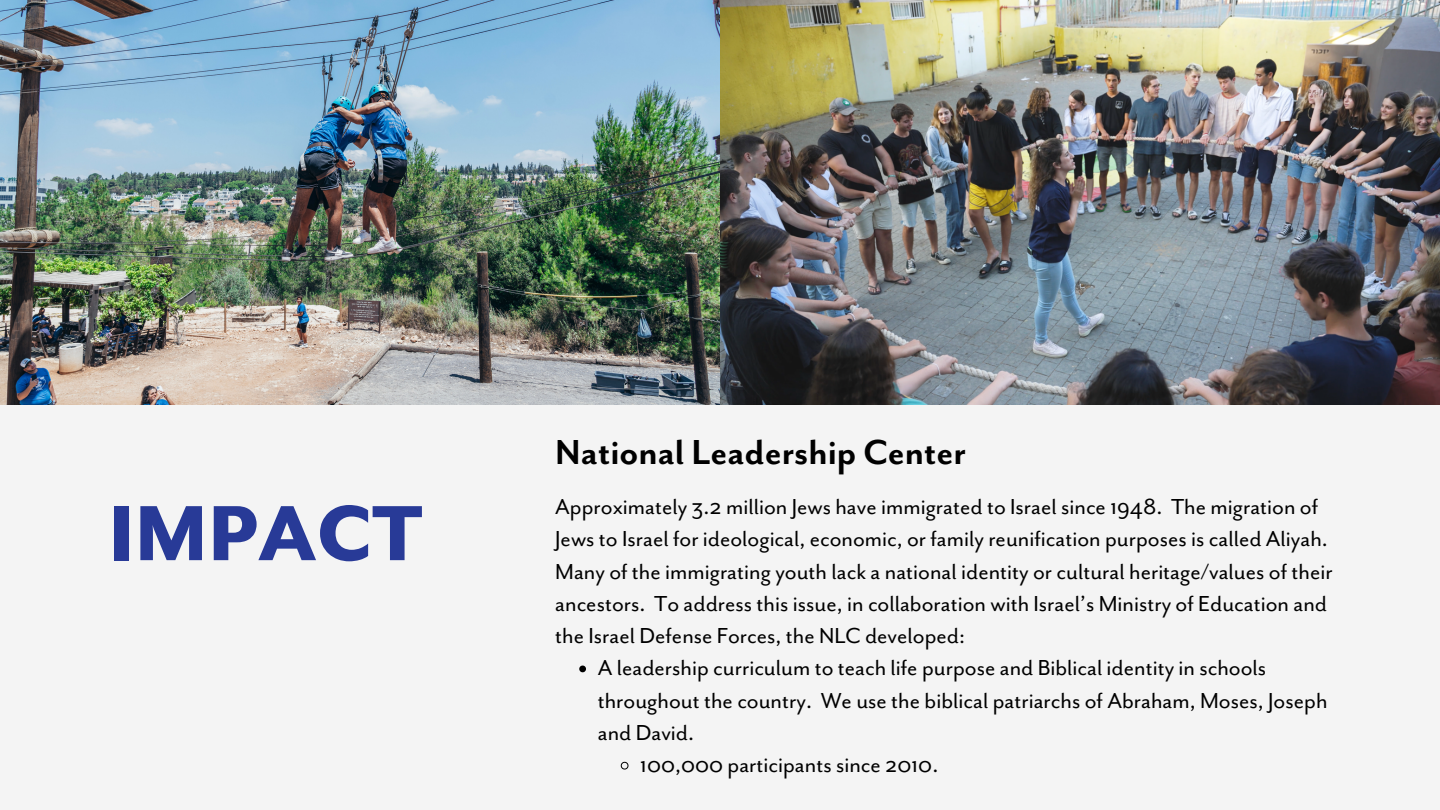
<style>
.page{position:relative;width:1440px;height:810px;background:#f4f4f4}
.page>*{position:absolute;margin:0;border:0;box-sizing:border-box;transform-origin:0 0}
.t1{font:800 90px "Mr Eaves San OT";color:#283a97}
.t2{font:700 40px "Mr Eaves San OT";color:#000}
.t3{font:25px/32.2px "Mr Eaves San OT";color:#000}
</style>
<div class="page">
<img style="left:0;top:0;width:1440px;height:405px">
<svg style="left:579px;top:666px;width:7px;height:6px"></svg>
<svg style="left:620px;top:761px;width:9px;height:9px"></svg>
<p class="t1" style="left:108px;top:485px;width:316px">IMPACT</p>
<p class="t2" style="left:555px;top:431px;width:412px">National Leadership Center</p>
<p class="t3" style="left:555px;top:491px;width:779px">Approximately 3.2 million Jews have immigrated to Israel since 1948. The migration of Jews to Israel for ideological, economic, or family reunification purposes is called Aliyah.<br>Many of the immigrating youth lack a national identity or cultural heritage/values of their ancestors. To address this issue, in collaboration with Israel’s Ministry of Education and the Israel Defense Forces, the NLC developed:</p>
<p class="t3" style="left:598px;top:652px;width:731px">A leadership curriculum to teach life purpose and Biblical identity in schools throughout the country. We use the biblical patriarchs of Abraham, Moses, Joseph and David.</p>
<p class="t3" style="left:640px;top:749px;width:300px">100,000 participants since 2010.</p>
</div>
